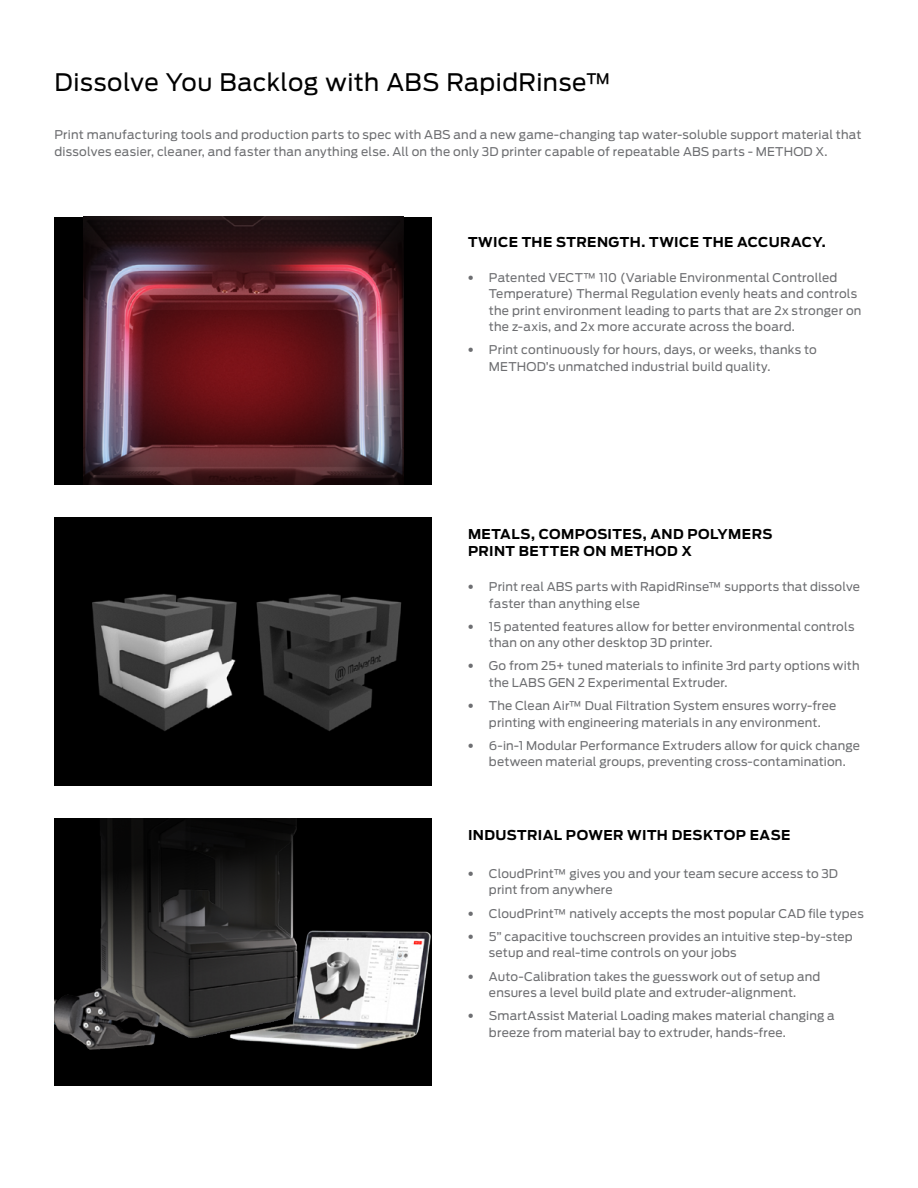
<style>
.page{position:relative;width:918px;height:1188px;background:#fff}
.page>*{position:absolute;margin:0;border:0;box-sizing:border-box;transform-origin:0 0}
.t1{font:24px "Antenna";letter-spacing:.02em;color:#000}
.t2{font:700 13.5px/16.5px "Antenna";letter-spacing:.03em;color:#000}
.t3{font:12px/16.5px "Antenna";letter-spacing:.015em;color:#6d6e71}
.s1{font-family:"Avenir Next";font-weight:800}
</style>
<div class="page">
<div style="left:55px;top:217px;width:377px;height:268px;background:#000"></div>
<img style="left:84px;top:217px;width:319px;height:268px">
<img style="left:55px;top:522px;width:377px;height:263px">
<img style="left:55px;top:818px;width:377px;height:268px">
<h1 class="t1" style="left:55px;top:68px;width:559px">Dissolve You Backlog with ABS RapidRinse™</h1>
<p class="t3" style="left:55px;top:126px;width:808px">Print manufacturing tools and production parts to spec with ABS and a new game-changing tap water-soluble support material that dissolves easier, cleaner, and faster than anything else. All on the only 3D printer capable of repeatable ABS parts - METHOD X.</p>
<p class="t2" style="left:468px;top:234px;width:359px">TWICE THE STRENGTH. TWICE THE ACCURACY.</p>
<p class="t3" style="left:489px;top:269px;width:374px;text-indent:-21px"><span class="s1">•</span> Patented VECT™ 110 (Variable Environmental Controlled Temperature) Thermal Regulation evenly heats and controls the print environment leading to parts that are 2x stronger on the z-axis, and 2x more accurate across the board.</p>
<p class="t3" style="left:489px;top:342px;width:329px;text-indent:-21px"><span class="s1">•</span> Print continuously for hours, days, or weeks, thanks to<br>METHOD’s unmatched industrial build quality.</p>
<p class="t2" style="left:468px;top:526px;width:306px">METALS, COMPOSITES, AND POLYMERS<br>PRINT BETTER ON METHOD X</p>
<p class="t3" style="left:489px;top:578px;width:373px;text-indent:-21px"><span class="s1">•</span> Print real ABS parts with RapidRinse™ supports that dissolve faster than anything else</p>
<p class="t3" style="left:489px;top:618px;width:367px;text-indent:-21px"><span class="s1">•</span> 15 patented features allow for better environmental controls than on any other desktop 3D printer.</p>
<p class="t3" style="left:489px;top:658px;width:372px;text-indent:-21px"><span class="s1">•</span> Go from 25+ tuned materials to infinite 3rd party options with the LABS GEN 2 Experimental Extruder.</p>
<p class="t3" style="left:468px;top:698px;width:370px;text-align:center"><span class="s1">•</span> The Clean Air™ Dual Filtration System ensures worry-free printing with engineering materials in any environment.</p>
<p class="t3" style="left:468px;top:737px;width:393px;text-align:center"><span class="s1">•</span> 6-in-1 Modular Performance Extruders allow for quick change between material groups, preventing cross-contamination.</p>
<p class="t2" style="left:468px;top:827px;width:324px">INDUSTRIAL POWER WITH DESKTOP EASE</p>
<p class="t3" style="left:489px;top:865px;width:351px;text-indent:-21px"><span class="s1">•</span> CloudPrint™ gives you and your team secure access to 3D print from anywhere</p>
<p class="t3" style="left:468px;top:905px;width:397px"><span class="s1">•</span> CloudPrint™ natively accepts the most popular CAD file types</p>
<p class="t3" style="left:489px;top:928px;width:365px;text-indent:-21px"><span class="s1">•</span> 5” capacitive touchscreen provides an intuitive step-by-step setup and real-time controls on your jobs</p>
<p class="t3" style="left:468px;top:968px;width:354px;text-align:center"><span class="s1">•</span> Auto-Calibration takes the guesswork out of setup and ensures a level build plate and extruder-alignment.</p>
<p class="t3" style="left:489px;top:1008px;width:347px;text-indent:-21px"><span class="s1">•</span> SmartAssist Material Loading makes material changing a breeze from material bay to extruder, hands-free.</p>
</div>
